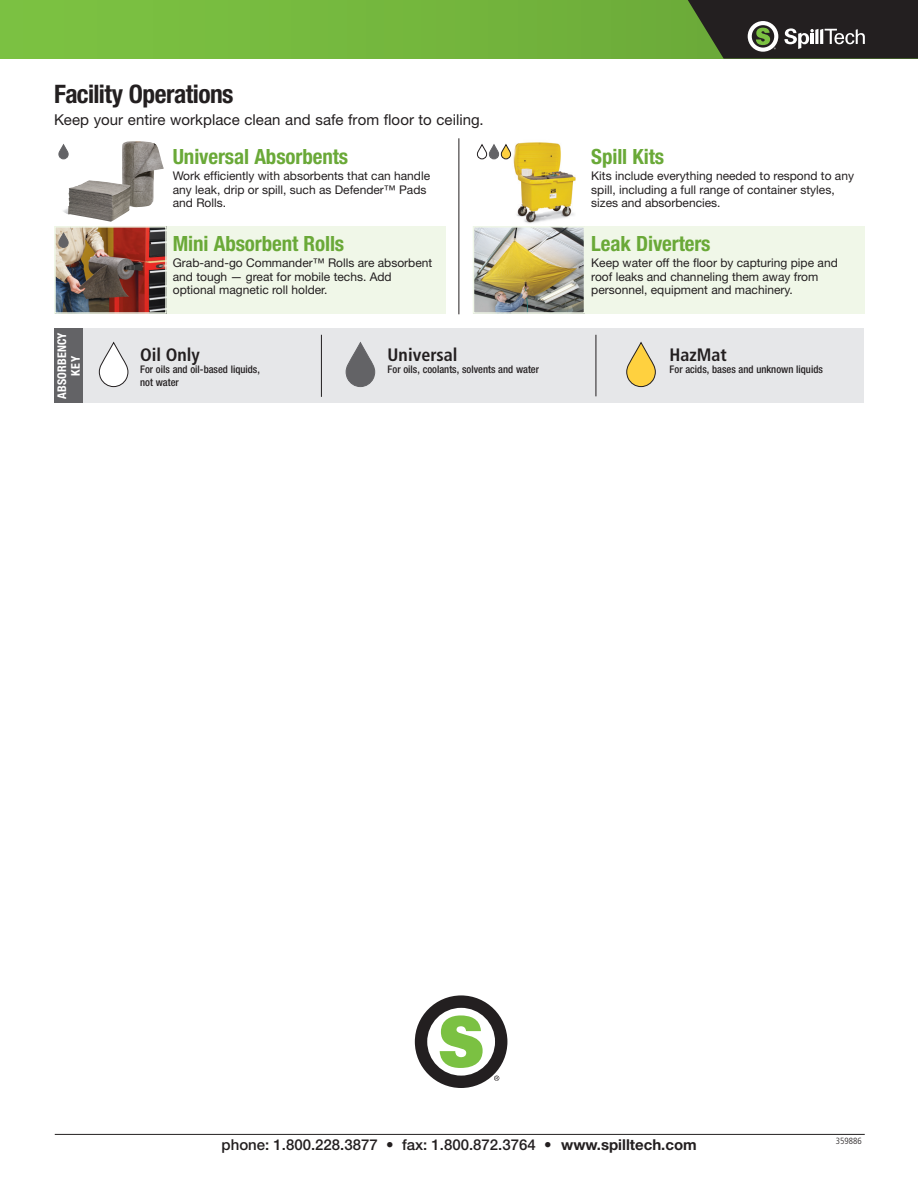
<style>
.page{position:relative;width:918px;height:1188px;background:#fff}
.page>*{position:absolute;margin:0;border:0;box-sizing:border-box;transform-origin:0 0}
.serif_header{font:700 condensed 25.5px "Helvetica Neue";letter-spacing:-.025em;color:#231f20}
.serif_header-2{font:700 condensed 21px "Helvetica Neue";letter-spacing:-.005em;color:#6aa938}
.t1{font:700 condensed 18px "Frutiger";color:#231f20}
.Address_White{font:500 15px "Helvetica Neue";color:#231f20}
.LS_T01_Text{font:15px "Helvetica Neue";letter-spacing:.005em;color:#231f20}
.t2{font:12px/13.5px "Helvetica Neue";color:#231f20}
.LS_T01_Text-2{font:700 condensed 12px/13.5px "Helvetica Neue";letter-spacing:.015em;color:#fff;text-align:center}
.t3{font:500 condensed 10.5px/12.6px "Helvetica Neue";color:#231f20}
.t4{font:300 condensed 9px "Frutiger";letter-spacing:-.005em;color:#231f20}
.s1{font-weight:700}
</style>
<div class="page">
<div style="left:0;top:0;width:918px;height:59px;background:#75b93f"></div>
<svg style="left:688px;top:0;width:230px;height:59px;background:#383b31"></svg>
<div style="left:473px;top:226px;width:391px;height:88px;background:#f0f7e8"></div>
<div style="left:54px;top:226px;width:392px;height:88px;background:#f0f7e8"></div>
<hr style="left:459px;top:138px;width:1px;height:176px;background:#231f20">
<svg style="left:59px;top:144px;width:9px;height:15px"></svg>
<img style="left:476px;top:229px;width:106px;height:82px">
<div style="left:473px;top:226px;width:112px;height:88px;border:2px solid #f0f7e8"></div>
<hr style="left:55px;top:1134px;width:810px;height:1px;background:#231f20">
<div style="left:54px;top:329px;width:810px;height:74px;background:#e6e7e9"></div>
<svg style="left:99px;top:341px;width:30px;height:46px"></svg>
<svg style="left:345px;top:341px;width:31px;height:46px"></svg>
<svg style="left:626px;top:341px;width:30px;height:46px"></svg>
<div style="left:54px;top:329px;width:29px;height:74px;background:#636366"></div>
<hr style="left:596px;top:335px;width:1px;height:61px;background:#231f20">
<hr style="left:321px;top:335px;width:1px;height:62px;background:#231f20">
<img style="left:122px;top:141px;width:42px;height:67px">
<img style="left:63px;top:181px;width:68px;height:41px">
<img style="left:511px;top:142px;width:65px;height:82px">
<svg style="left:477px;top:144px;width:34px;height:15px"></svg>
<svg style="left:415px;top:995px;width:92px;height:93px"></svg>
<img style="left:57px;top:229px;width:107px;height:82px">
<div style="left:54px;top:226px;width:113px;height:88px;border:2px solid #f0f7e8"></div>
<svg style="left:59px;top:233px;width:9px;height:15px"></svg>
<p class="serif_header" style="left:54px;top:78px;width:181px">Facility Operations</p>
<p class="LS_T01_Text" style="left:54px;top:111px;width:431px">Keep your entire workplace clean and safe from floor to ceiling.</p>
<p class="serif_header-2" style="left:173px;top:144px;width:177px">Universal Absorbents</p>
<p class="serif_header-2" style="left:591px;top:144px;width:74px">Spill Kits</p>
<p class="t2" style="left:173px;top:169px;width:259px">Work efficiently with absorbents that can handle any leak, drip or spill, such as Defender™ Pads and Rolls.</p>
<p class="t2" style="left:591px;top:169px;width:264px">Kits include everything needed to respond to any spill, including a full range of container styles, sizes and absorbencies.</p>
<p class="serif_header-2" style="left:173px;top:231px;width:173px">Mini Absorbent Rolls</p>
<p class="serif_header-2" style="left:591px;top:231px;width:121px">Leak Diverters</p>
<p class="t2" style="left:173px;top:256px;width:261px">Grab-and-go Commander™ Rolls are absorbent and tough — great for mobile techs. Add optional magnetic roll holder.</p>
<p class="t2" style="left:591px;top:256px;width:248px">Keep water off the floor by capturing pipe and roof leaks and channeling them away from personnel, equipment and machinery.</p>
<p class="LS_T01_Text-2" style="left:55px;top:399px;width:68px;rotate:-90deg">ABSORBENCY<br>KEY</p>
<p class="t1" style="left:140px;top:344px;width:61px">Oil Only</p>
<p class="t3" style="left:140px;top:363px;width:121px">For oils and oil-based liquids, not water</p>
<p class="t1" style="left:388px;top:344px;width:71px">Universal</p>
<p class="t3" style="left:388px;top:363px;width:153px">For oils, coolants, solvents and water</p>
<p class="t1" style="left:670px;top:344px;width:59px">HazMat</p>
<p class="t3" style="left:670px;top:363px;width:155px">For acids, bases and unknown liquids</p>
<p class="Address_White" style="left:222px;top:1136px;width:477px">phone: 1.800.228.3877 • fax: 1.800.872.3764 • <span class="s1">www.spilltech.com</span></p>
<p class="t4" style="left:836px;top:1135px;width:27px">359886</p>
</div>
